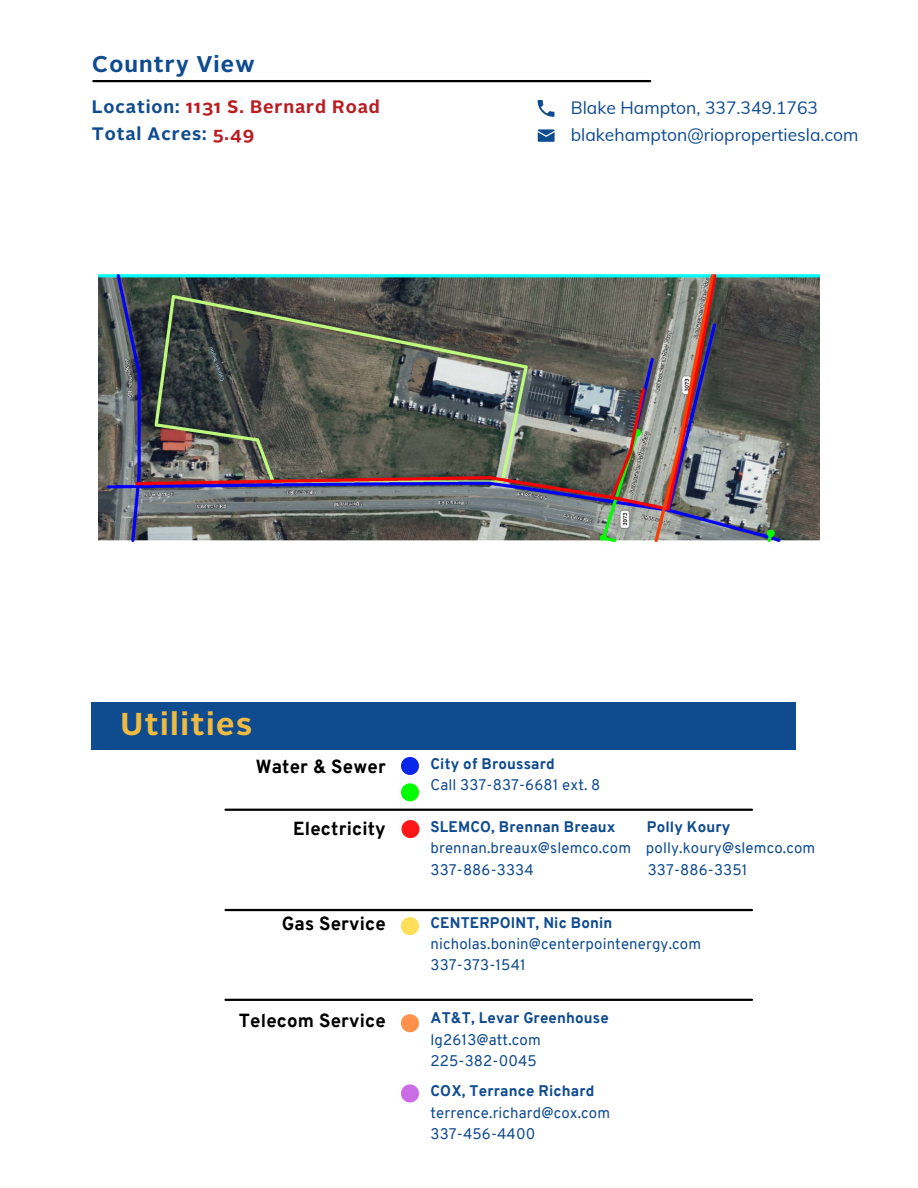
<style>
.page{position:relative;width:918px;height:1188px;background:#fff}
.page>*{position:absolute;margin:0;border:0;box-sizing:border-box;transform-origin:0 0}
.t1{font:700 31.5px "Alright Sans";letter-spacing:.05em;color:#efba41}
.t2{font:700 22.8px "Alright Sans";letter-spacing:.05em;color:#0f4b8f}
.t3{font:800 18.45px "Overpass";letter-spacing:.01em;color:#000}
.t4{font:700 18px "Alright Sans";letter-spacing:.05em;color:#b91c21}
.t5{font:700 18px "Alright Sans";letter-spacing:.05em;color:#0f4b8f}
.t6{font:17.55px "Mulish";color:#0f4b8f}
.t7{font:15px/21.3px "Overpass";letter-spacing:.01em;color:#0f4b8f}
.t8{font:800 15px "Overpass";letter-spacing:.01em;color:#0f4b8f}
.s1{color:#0f4b8f}
.s2{color:#b91c21}
</style>
<div class="page">
<div style="left:92px;top:702px;width:704px;height:47px;background:#0f4b8f"></div>
<svg style="left:401px;top:757px;width:18px;height:18px"></svg>
<svg style="left:401px;top:783px;width:18px;height:18px"></svg>
<svg style="left:401px;top:820px;width:18px;height:18px"></svg>
<svg style="left:401px;top:917px;width:18px;height:18px"></svg>
<svg style="left:401px;top:1014px;width:18px;height:18px"></svg>
<svg style="left:401px;top:1084px;width:18px;height:18px"></svg>
<hr style="left:226px;top:809px;width:526px;height:2px;background:#000">
<hr style="left:226px;top:909px;width:526px;height:2px;background:#000">
<hr style="left:226px;top:999px;width:526px;height:2px;background:#000">
<svg style="left:538px;top:100px;width:16px;height:17px"></svg>
<svg style="left:538px;top:129px;width:17px;height:13px"></svg>
<hr style="left:93px;top:80px;width:557px;height:2px;background:#000">
<img style="left:98px;top:273px;width:721px;height:270px">
<h2 class="t2" style="left:92px;top:55px;width:164px">Country View</h2>
<p class="t4" style="left:92px;top:100px;width:290px"><span class="s1">Location:</span> 1131 S. Bernard Road</p>
<p class="t6" style="left:571px;top:96px;width:249px">Blake Hampton, 337.349.1763</p>
<p class="t5" style="left:92px;top:127px;width:164px">Total Acres: <span class="s2">5.49</span></p>
<p class="t6" style="left:571px;top:123px;width:289px">blakehampton@riopropertiesla.com</p>
<h1 class="t1" style="left:120px;top:711px;width:133px">Utilities</h1>
<p class="t3" style="left:256px;top:759px;width:132px">Water &amp; Sewer</p>
<p class="t3" style="left:293px;top:821px;width:94px">Electricity</p>
<p class="t3" style="left:282px;top:916px;width:105px">Gas Service</p>
<p class="t3" style="left:239px;top:1013px;width:148px">Telecom Service</p>
<p class="t8" style="left:431px;top:758px;width:126px">City of Broussard</p>
<p class="t7" style="left:431px;top:776px;width:171px">Call 337-837-6681 ext. 8</p>
<p class="t8" style="left:431px;top:821px;width:187px">SLEMCO, Brennan Breaux</p>
<p class="t8" style="left:647px;top:821px;width:85px">Polly Koury</p>
<p class="t7" style="left:431px;top:839px;width:386px">brennan.breaux@slemco.com polly.koury@slemco.com<br>337-886-3334</p>
<p class="t7" style="left:648px;top:860px;width:101px">337-886-3351</p>
<p class="t8" style="left:431px;top:916px;width:183px">CENTERPOINT, Nic Bonin</p>
<p class="t7" style="left:431px;top:935px;width:272px">nicholas.bonin@centerpointenergy.com<br>337-373-1541</p>
<p class="t8" style="left:431px;top:1012px;width:180px">AT&amp;T, Levar Greenhouse</p>
<p class="t7" style="left:431px;top:1030px;width:112px">lg2613@att.com<br>225-382-0045</p>
<p class="t8" style="left:431px;top:1085px;width:165px">COX, Terrance Richard</p>
<p class="t7" style="left:431px;top:1103px;width:181px">terrence.richard@cox.com<br>337-456-4400</p>
</div>
